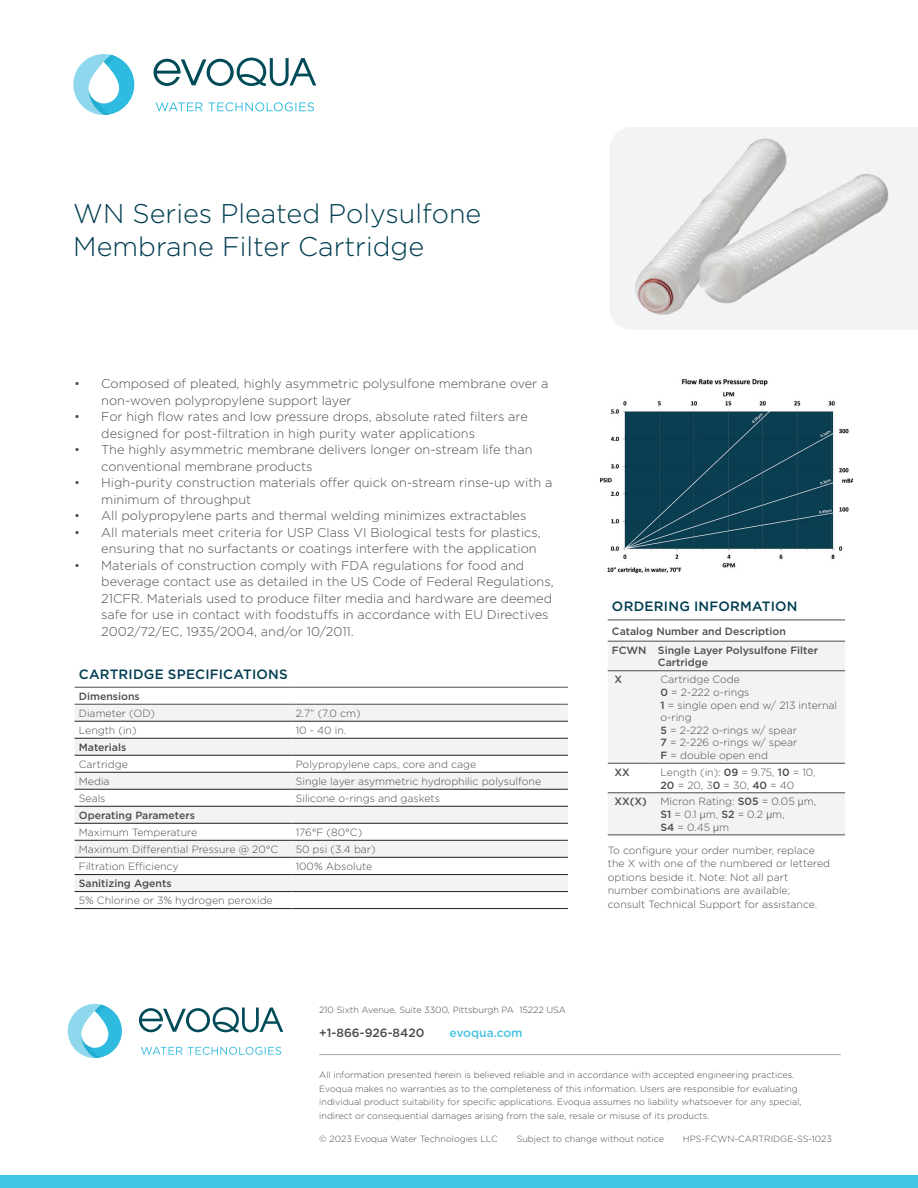
<style>
.page{position:relative;width:918px;height:1188px;background:#fff}
.page>*{position:absolute;margin:0;border:0;box-sizing:border-box;transform-origin:0 0}
.t1{font:300 27px/33px "Gotham";color:#013d51}
.t2{font:500 13.5px "Gotham";letter-spacing:.02em;color:#013d51}
.t3{font:300 12.75px/16.5px "Gotham";color:#4b4c4d}
.t4{font:500 12px "Gotham";color:#4b4c4d}
.t5{font:500 12px "Gotham";color:#47c2e1}
.t6{font:300 10.5px/12.6px "Gotham";color:#4b4c4d}
.t7{font:500 10.5px/19px "Gotham";color:#4b4c4d}
.t8{font:300 9px/13.5px "Gotham";color:#4b4c4d}
.s1{font-style:italic}
.s2{font-weight:500}
.s3{font-family:"Helvetica"}
</style>
<div class="page">
<div style="left:0;top:1175px;width:918px;height:13px;background:#41c5e5"></div>
<svg style="left:154px;top:58px;width:162px;height:28px"></svg>
<svg style="left:156px;top:102px;width:46px;height:9px"></svg>
<svg style="left:208px;top:102px;width:106px;height:9px"></svg>
<svg style="left:73px;top:54px;width:61px;height:61px"></svg>
<div style="left:830px;top:127px;width:88px;height:202px;background:#f2f3f4"></div>
<img style="left:610px;top:127px;width:220px;height:202px">
<svg style="left:139px;top:1007px;width:144px;height:25px"></svg>
<svg style="left:141px;top:1047px;width:41px;height:8px"></svg>
<svg style="left:188px;top:1047px;width:93px;height:8px"></svg>
<svg style="left:68px;top:1004px;width:54px;height:54px"></svg>
<hr style="left:319px;top:1054px;width:522px;height:1px;background:#a8a9ad">
<svg style="left:75px;top:703px;width:493px;height:1px"></svg>
<div style="left:75px;top:705px;width:493px;height:16px;background:#f2f3f4"></div>
<svg style="left:75px;top:737px;width:493px;height:156px;fill:#f2f3f4"></svg>
<hr style="left:75px;top:721px;width:216px;height:1px;background:#231f20">
<hr style="left:291px;top:721px;width:277px;height:1px;background:#231f20">
<hr style="left:75px;top:738px;width:216px;height:1px;background:#231f20">
<hr style="left:291px;top:738px;width:277px;height:1px;background:#231f20">
<hr style="left:75px;top:755px;width:216px;height:1px;background:#231f20">
<hr style="left:291px;top:755px;width:277px;height:1px;background:#231f20">
<hr style="left:75px;top:772px;width:216px;height:1px;background:#231f20">
<hr style="left:291px;top:772px;width:277px;height:1px;background:#231f20">
<hr style="left:75px;top:789px;width:216px;height:1px;background:#231f20">
<hr style="left:291px;top:789px;width:277px;height:1px;background:#231f20">
<hr style="left:75px;top:806px;width:216px;height:1px;background:#231f20">
<hr style="left:291px;top:806px;width:277px;height:1px;background:#231f20">
<hr style="left:75px;top:823px;width:216px;height:1px;background:#231f20">
<hr style="left:291px;top:823px;width:277px;height:1px;background:#231f20">
<hr style="left:75px;top:840px;width:216px;height:1px;background:#231f20">
<hr style="left:291px;top:840px;width:277px;height:1px;background:#231f20">
<hr style="left:75px;top:857px;width:216px;height:1px;background:#231f20">
<hr style="left:291px;top:857px;width:277px;height:1px;background:#231f20">
<hr style="left:75px;top:874px;width:216px;height:1px;background:#231f20">
<hr style="left:291px;top:874px;width:277px;height:1px;background:#231f20">
<hr style="left:75px;top:891px;width:216px;height:1px;background:#231f20">
<hr style="left:291px;top:891px;width:277px;height:1px;background:#231f20">
<hr style="left:75px;top:908px;width:216px;height:1px;background:#231f20">
<hr style="left:291px;top:908px;width:277px;height:1px;background:#231f20">
<hr style="left:75px;top:704px;width:216px;height:1px;background:#4b4c4d">
<hr style="left:291px;top:704px;width:277px;height:1px;background:#4b4c4d">
<hr style="left:75px;top:687px;width:216px;height:1px;background:#4b4c4d">
<hr style="left:291px;top:687px;width:277px;height:1px;background:#4b4c4d">
<img style="left:600px;top:378px;width:253px;height:196px">
<div style="left:608px;top:642px;width:237px;height:193px;background:#f2f3f4"></div>
<svg style="left:608px;top:764px;width:237px;height:29px"></svg>
<hr style="left:608px;top:620px;width:46px;height:1px;background:#4b4c4d">
<hr style="left:654px;top:620px;width:191px;height:1px;background:#4b4c4d">
<hr style="left:608px;top:641px;width:46px;height:1px;background:#4b4c4d">
<hr style="left:654px;top:641px;width:191px;height:1px;background:#4b4c4d">
<hr style="left:608px;top:671px;width:46px;height:1px;background:#4b4c4d">
<hr style="left:654px;top:671px;width:191px;height:1px;background:#4b4c4d">
<hr style="left:608px;top:763px;width:46px;height:1px;background:#4b4c4d">
<hr style="left:654px;top:763px;width:191px;height:1px;background:#4b4c4d">
<hr style="left:608px;top:793px;width:46px;height:1px;background:#4b4c4d">
<hr style="left:654px;top:793px;width:191px;height:1px;background:#4b4c4d">
<hr style="left:608px;top:835px;width:46px;height:1px;background:#4b4c4d">
<hr style="left:654px;top:835px;width:191px;height:1px;background:#4b4c4d">
<img style="left:680px;top:134px;width:228px;height:195px">
<h1 class="t1" style="left:73px;top:196px;width:410px">WN Series Pleated Polysulfone<br>Membrane Filter Cartridge</h1>
<p class="t3" style="left:101px;top:375px;width:449px;text-indent:-27px">• Composed of pleated<span class="s1">,</span> highly asymmetric polysulfone membrane over a non-woven polypropylene support layer</p>
<p class="t3" style="left:101px;top:408px;width:428px;text-indent:-27px">• For high flow rates and low pressure drops, absolute rated filters are designed for post-filtration in high purity water applications</p>
<p class="t3" style="left:101px;top:441px;width:433px;text-indent:-27px">• The highly asymmetric membrane delivers longer on-stream life than conventional membrane products</p>
<p class="t3" style="left:101px;top:474px;width:453px;text-indent:-27px">• High-purity construction materials offer quick on-stream rinse-up with a minimum of throughput</p>
<p class="t3" style="left:74px;top:507px;width:454px">• All polypropylene parts and thermal welding minimizes extractables</p>
<p class="t3" style="left:101px;top:524px;width:441px;text-indent:-27px">• All materials meet criteria for USP Class VI Biological tests for plastics, ensuring that no surfactants or coatings interfere with the application</p>
<p class="t3" style="left:101px;top:557px;width:454px;text-indent:-27px">• Materials of construction comply with FDA regulations for food and beverage contact use as detailed in the US Code of Federal Regulations, 21CFR. Materials used to produce filter media and hardware are deemed safe for use in contact with foodstuffs in accordance with EU Directives 2002/72/EC, 1935/2004, and/or 10/2011.</p>
<p class="t2" style="left:79px;top:665px;width:211px">CARTRIDGE SPECIFICATIONS</p>
<p class="t7" style="left:79px;top:687px;width:62px">Dimensions</p>
<p class="t6" style="left:79px;top:707px;width:78px">Diameter (OD)</p>
<p class="t6" style="left:296px;top:707px;width:66px">2.7” (7.0 cm)</p>
<p class="t6" style="left:79px;top:724px;width:59px">Length (in)</p>
<p class="t6" style="left:296px;top:724px;width:52px">10 - 40 in.</p>
<p class="t7" style="left:79px;top:738px;width:49px">Materials</p>
<p class="t6" style="left:79px;top:758px;width:50px">Cartridge</p>
<p class="t6" style="left:296px;top:758px;width:182px">Polypropylene caps, core and cage</p>
<p class="t6" style="left:79px;top:775px;width:32px">Media</p>
<p class="t6" style="left:296px;top:775px;width:247px">Single layer asymmetric hydrophilic polysulfone</p>
<p class="t6" style="left:79px;top:792px;width:28px">Seals</p>
<p class="t6" style="left:296px;top:792px;width:146px">Silicone o-rings and gaskets</p>
<p class="t7" style="left:79px;top:806px;width:118px">Operating Parameters</p>
<p class="t6" style="left:79px;top:826px;width:120px">Maximum Temperature</p>
<p class="t6" style="left:296px;top:826px;width:68px">176°F (80°C)</p>
<p class="t6" style="left:79px;top:843px;width:201px">Maximum Differential Pressure @ 20°C</p>
<p class="t6" style="left:296px;top:843px;width:81px">50 psi (3.4 bar)</p>
<p class="t6" style="left:79px;top:860px;width:101px">Filtration Efficiency</p>
<p class="t6" style="left:296px;top:860px;width:78px">100% Absolute</p>
<p class="t7" style="left:79px;top:874px;width:94px">Sanitizing Agents</p>
<p class="t6" style="left:79px;top:894px;width:195px">5% Chlorine or 3% hydrogen peroxide</p>
<p class="t2" style="left:612px;top:598px;width:187px">ORDERING INFORMATION</p>
<p class="t7" style="left:612px;top:621px;width:208px">Catalog Number and Description<br>FCWN Single Layer Polysulfone Filter</p>
<p class="t7" style="left:658px;top:653px;width:52px">Cartridge</p>
<p class="t7" style="left:614px;top:670px;width:9px">X</p>
<p class="t6" style="left:660px;top:673px;width:178px">Cartridge Code<br><span class="s2">0</span> = 2-222 o-rings<br><span class="s2">1</span> = single open end w/ 213 internal o-ring<br><span class="s2">5</span> = 2-222 o-rings w/ spear<br><span class="s2">7</span> = 2-226 o-rings w/ spear<br><span class="s2">F</span> = double open end</p>
<p class="t7" style="left:614px;top:763px;width:17px">XX</p>
<p class="t6" style="left:660px;top:766px;width:157px">Length (in): <span class="s2">09</span> = 9.75, <span class="s2">10</span> = 10,<br><span class="s2">20</span> = 20, 3<span class="s2">0</span> = 30, <span class="s2">40</span> = 40</p>
<p class="t7" style="left:614px;top:792px;width:34px">XX(X)</p>
<p class="t6" style="left:660px;top:795px;width:157px">Micron Rating: <span class="s2">S05</span> = 0.05 <span class="s3">μ</span>m,<br><span class="s2">S1</span> = 0.1 <span class="s3">μ</span>m, <span class="s2">S2</span> = 0.2 <span class="s3">μ</span>m,<br><span class="s2">S4</span> = 0.45 <span class="s3">μ</span>m</p>
<p class="t6" style="left:608px;top:843px;width:224px;line-height:13.5px">To configure your order number, replace the X with one of the numbered or lettered options beside it. Note: Not all part number combinations are available; consult Technical Support for assistance.</p>
<p class="t8" style="left:319px;top:1003px;width:248px">210 Sixth Avenue, Suite 3300, Pittsburgh PA 15222 USA</p>
<p class="t4" style="left:319px;top:1025px;width:107px">+1-866-926-8420</p>
<p class="t5" style="left:450px;top:1025px;width:75px">evoqua.com</p>
<p class="t8" style="left:319px;top:1068px;width:484px">All information presented herein is believed reliable and in accordance with accepted engineering practices.<br>Evoqua makes no warranties as to the completeness of this information. Users are responsible for evaluating individual product suitability for specific applications. Evoqua assumes no liability whatsoever for any special, indirect or consequential damages arising from the sale, resale or misuse of its products.</p>
<p class="t8" style="left:319px;top:1132px;width:180px">© 2023 Evoqua Water Technologies LLC</p>
<p class="t8" style="left:517px;top:1132px;width:149px">Subject to change without notice</p>
<p class="t8" style="left:683px;top:1132px;width:151px">HPS-FCWN-CARTRIDGE-SS-1023</p>
</div>
